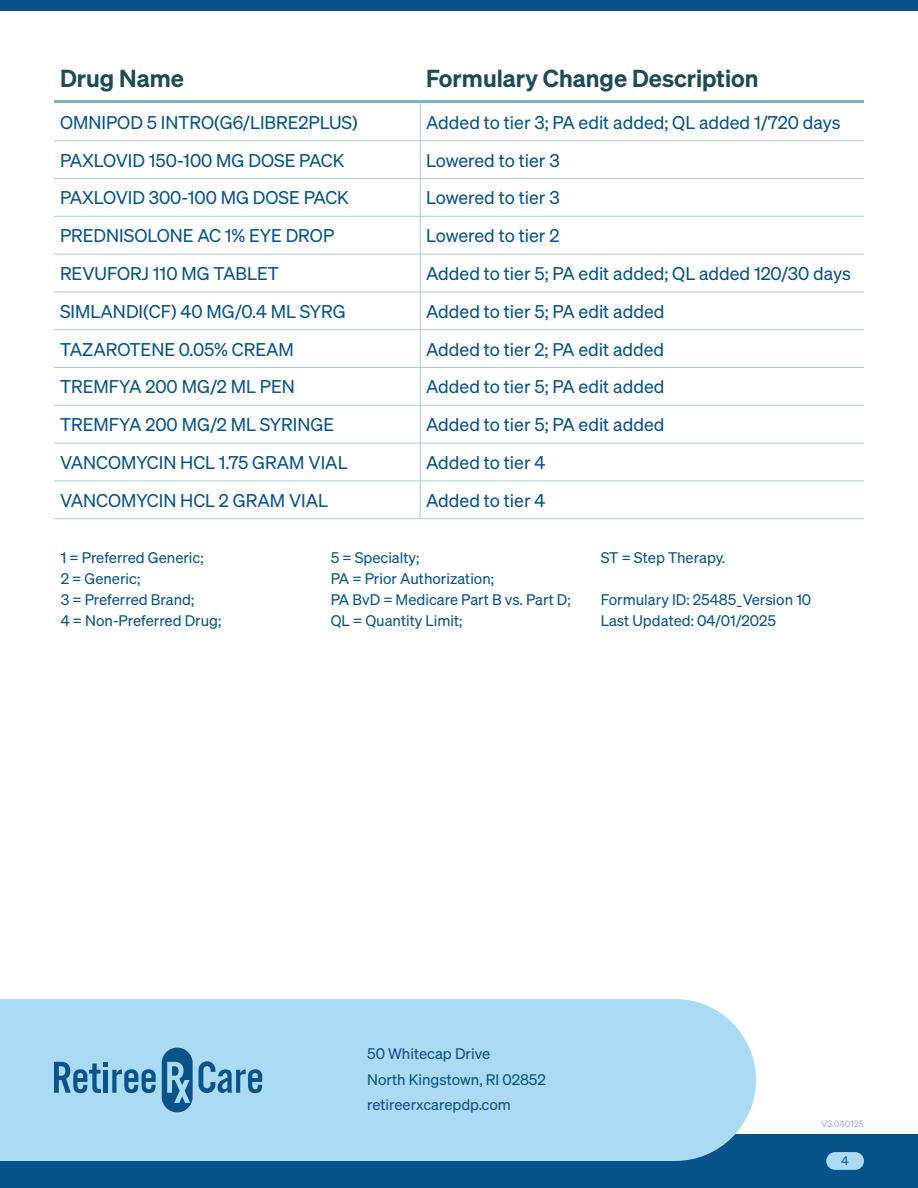
<style>
.page{position:relative;width:918px;height:1188px;background:#fff}
.page>*{position:absolute;margin:0;border:0;box-sizing:border-box;transform-origin:0 0}
.t1{font:600 24px "Sohne";color:#1d4c58}
.t2{font:18px "Sohne Buch";color:#07538a}
.t3{font:15px/25.5px "Sohne Buch";color:#07538a}
.t4{font:12px "Sohne Buch";color:#07538a}
.t5{font:9px "Sohne Buch";color:#a9b3bd}
</style>
<div class="page">
<div style="left:0;top:1134px;width:918px;height:54px;background:#07538a"></div>
<div style="left:0;top:999px;width:756px;height:162px;background:#aadaf4"></div>
<svg style="left:54px;top:1062px;width:102px;height:32px;background:#629ec5"></svg>
<svg style="left:199px;top:1061px;width:63px;height:32px;background:#67a2c8"></svg>
<svg style="left:162px;top:1048px;width:31px;height:64px;background:#3e81ae"></svg>
<div style="left:826px;top:1152px;width:38px;height:18px;background:#aadaf4;border-radius:9px"></div>
<div style="left:0;top:0;width:918px;height:11px;background:#07538a"></div>
<hr style="left:54px;top:140px;width:366px;height:1px;background:#aacdcf">
<hr style="left:54px;top:178px;width:366px;height:1px;background:#aacdcf">
<hr style="left:54px;top:216px;width:366px;height:1px;background:#aacdcf">
<hr style="left:54px;top:254px;width:366px;height:1px;background:#aacdcf">
<hr style="left:54px;top:292px;width:366px;height:1px;background:#aacdcf">
<hr style="left:54px;top:329px;width:366px;height:1px;background:#aacdcf">
<hr style="left:54px;top:367px;width:366px;height:1px;background:#aacdcf">
<hr style="left:54px;top:405px;width:366px;height:1px;background:#aacdcf">
<hr style="left:54px;top:443px;width:366px;height:1px;background:#aacdcf">
<hr style="left:54px;top:481px;width:366px;height:1px;background:#aacdcf">
<hr style="left:54px;top:518px;width:366px;height:1px;background:#aacdcf">
<hr style="left:54px;top:100px;width:366px;height:3px;background:#76b4b5">
<hr style="left:420px;top:100px;width:444px;height:3px;background:#76b4b5">
<hr style="left:420px;top:103px;width:1px;height:38px;background:#aacdcf">
<hr style="left:420px;top:140px;width:444px;height:1px;background:#aacdcf">
<hr style="left:420px;top:141px;width:1px;height:37px;background:#aacdcf">
<hr style="left:420px;top:178px;width:444px;height:1px;background:#aacdcf">
<hr style="left:420px;top:179px;width:1px;height:37px;background:#aacdcf">
<hr style="left:420px;top:216px;width:444px;height:1px;background:#aacdcf">
<hr style="left:420px;top:216px;width:1px;height:38px;background:#aacdcf">
<hr style="left:420px;top:254px;width:444px;height:1px;background:#aacdcf">
<hr style="left:420px;top:254px;width:1px;height:38px;background:#aacdcf">
<hr style="left:420px;top:292px;width:444px;height:1px;background:#aacdcf">
<hr style="left:420px;top:292px;width:1px;height:38px;background:#aacdcf">
<hr style="left:420px;top:329px;width:444px;height:1px;background:#aacdcf">
<hr style="left:420px;top:330px;width:1px;height:37px;background:#aacdcf">
<hr style="left:420px;top:367px;width:444px;height:1px;background:#aacdcf">
<hr style="left:420px;top:368px;width:1px;height:37px;background:#aacdcf">
<hr style="left:420px;top:405px;width:444px;height:1px;background:#aacdcf">
<hr style="left:420px;top:405px;width:1px;height:38px;background:#aacdcf">
<hr style="left:420px;top:443px;width:444px;height:1px;background:#aacdcf">
<hr style="left:420px;top:443px;width:1px;height:38px;background:#aacdcf">
<hr style="left:420px;top:481px;width:444px;height:1px;background:#aacdcf">
<hr style="left:420px;top:481px;width:1px;height:38px;background:#aacdcf">
<hr style="left:420px;top:518px;width:444px;height:1px;background:#aacdcf">
<p class="t1" style="left:60px;top:63px;width:126px">Drug Name</p>
<p class="t1" style="left:426px;top:63px;width:334px">Formulary Change Description</p>
<p class="t2" style="left:60px;top:112px;width:299px">OMNIPOD 5 INTRO(G6/LIBRE2PLUS)</p>
<p class="t2" style="left:426px;top:112px;width:416px">Added to tier 3; PA edit added; QL added 1/720 days</p>
<p class="t2" style="left:60px;top:149px;width:286px">PAXLOVID 150-100 MG DOSE PACK</p>
<p class="t2" style="left:426px;top:149px;width:135px">Lowered to tier 3</p>
<p class="t2" style="left:60px;top:187px;width:290px">PAXLOVID 300-100 MG DOSE PACK</p>
<p class="t2" style="left:426px;top:187px;width:135px">Lowered to tier 3</p>
<p class="t2" style="left:60px;top:225px;width:276px">PREDNISOLONE AC 1% EYE DROP</p>
<p class="t2" style="left:426px;top:225px;width:135px">Lowered to tier 2</p>
<p class="t2" style="left:60px;top:263px;width:220px">REVUFORJ 110 MG TABLET</p>
<p class="t2" style="left:426px;top:263px;width:426px">Added to tier 5; PA edit added; QL added 120/30 days</p>
<p class="t2" style="left:60px;top:301px;width:287px">SIMLANDI(CF) 40 MG/0.4 ML SYRG</p>
<p class="t2" style="left:426px;top:301px;width:240px">Added to tier 5; PA edit added</p>
<p class="t2" style="left:60px;top:338px;width:235px">TAZAROTENE 0.05% CREAM</p>
<p class="t2" style="left:426px;top:338px;width:240px">Added to tier 2; PA edit added</p>
<p class="t2" style="left:60px;top:376px;width:236px">TREMFYA 200 MG/2 ML PEN</p>
<p class="t2" style="left:426px;top:376px;width:240px">Added to tier 5; PA edit added</p>
<p class="t2" style="left:60px;top:414px;width:276px">TREMFYA 200 MG/2 ML SYRINGE</p>
<p class="t2" style="left:426px;top:414px;width:240px">Added to tier 5; PA edit added</p>
<p class="t2" style="left:60px;top:452px;width:289px">VANCOMYCIN HCL 1.75 GRAM VIAL</p>
<p class="t2" style="left:426px;top:452px;width:121px">Added to tier 4</p>
<p class="t2" style="left:60px;top:490px;width:270px">VANCOMYCIN HCL 2 GRAM VIAL</p>
<p class="t2" style="left:426px;top:490px;width:121px">Added to tier 4</p>
<p class="t3" style="left:61px;top:545px;width:144px">1 = Preferred Generic;</p>
<p class="t3" style="left:61px;top:566px;width:81px">2 = Generic;</p>
<p class="t3" style="left:61px;top:587px;width:135px">3 = Preferred Brand;</p>
<p class="t3" style="left:61px;top:608px;width:162px">4 = Non-Preferred Drug;</p>
<p class="t3" style="left:331px;top:545px;width:90px">5 = Specialty;</p>
<p class="t3" style="left:331px;top:566px;width:165px">PA = Prior Authorization;</p>
<p class="t3" style="left:331px;top:587px;width:242px">PA BvD = Medicare Part B vs. Part D;</p>
<p class="t3" style="left:331px;top:608px;width:133px">QL = Quantity Limit;</p>
<p class="t3" style="left:601px;top:545px;width:126px">ST = Step Therapy.</p>
<p class="t3" style="left:601px;top:587px;width:212px">Formulary ID: 25485_Version 10</p>
<p class="t3" style="left:601px;top:608px;width:177px">Last Updated: 04/01/2025</p>
<p class="t3" style="left:367px;top:1041px;width:180px">50 Whitecap Drive<br>North Kingstown, RI 02852 retireerxcarepdp.com</p>
<p class="t5" style="left:821px;top:1118px;width:44px">V3.040125</p>
<p class="t4" style="left:842px;top:1154px;width:9px">4</p>
</div>
